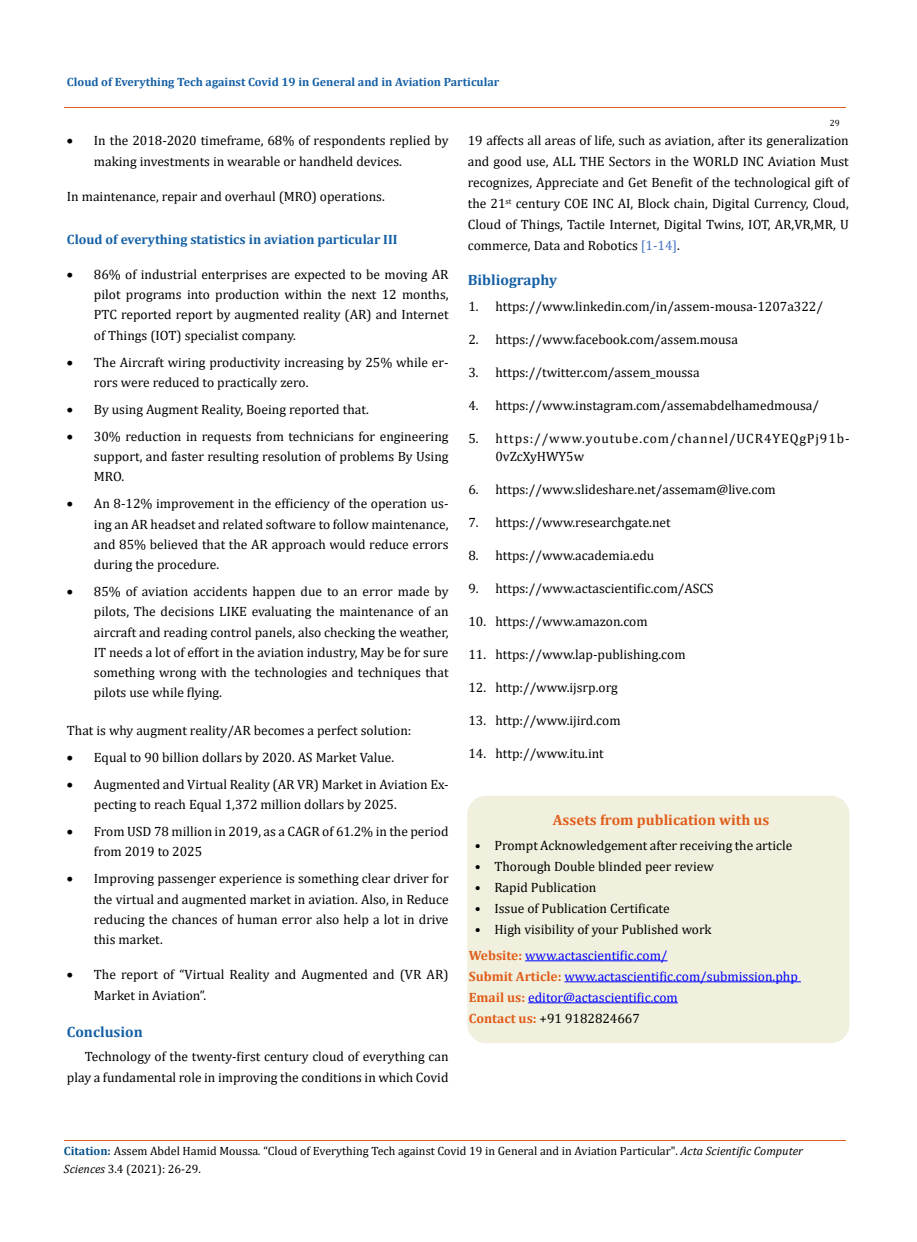
<style>
.page{position:relative;width:917px;height:1242px;background:#fff}
.page>*{position:absolute;margin:0;border:0;box-sizing:border-box;transform-origin:0 0}
.t1{font:700 15px "Cambria";color:#e05d1a}
.t2{font:700 15px "Cambria";color:#1560a6}
.t3{font:13.5px/20.2px "Cambria";color:#000;text-align:justify}
.t4{font:13.5px/21px "Cambria";color:#00f}
.t5{font:13.5px/18px "Cambria";letter-spacing:.065em;color:#000}
.t6{font:700 13.5px "Cambria";color:#1560a6}
.t7{font:12px/18px "Cambria";color:#000}
.t8{font:700 12px "Cambria";color:#1560a6}
.t9{font:9px "Cambria";color:#000}
.s1{color:#4472c4}
.s2{font-weight:700;color:#e05d1a}
.s3{color:#000}
.s4{font-weight:700;color:#035089}
.s5{font-style:italic}
</style>
<div class="page">
<div style="left:468px;top:796px;width:380px;height:246px;background:#f1f0de;border-radius:18px"></div>
<div style="left:467px;top:796px;width:382px;height:247px;border:2px solid #f1f0de;border-radius:18px"></div>
<hr style="left:525px;top:960px;width:142px;height:1px;background:#00f">
<hr style="left:564px;top:981px;width:236px;height:1px;background:#00f">
<hr style="left:528px;top:1002px;width:149px;height:1px;background:#00f">
<hr style="left:64px;top:108px;width:781px;height:1px;background:#e05d1a">
<hr style="left:64px;top:1140px;width:781px;height:1px;background:#e05d1a">
<p class="t8" style="left:67px;top:73px;width:434px">Cloud of Everything Tech against Covid 19 in General and in Aviation Particular</p>
<p class="t9" style="left:829px;top:118px;width:11px">29</p>
<p class="t3" style="left:94px;top:131px;width:356px;text-indent:-27px">• In the 2018-2020 timeframe, 68% of respondents replied by making investments in wearable or handheld devices.</p>
<p class="t3" style="left:67px;top:186px;width:319px">In maintenance, repair and overhaul (MRO) operations.</p>
<p class="t6" style="left:67px;top:229px;width:332px">Cloud of everything statistics in aviation particular III</p>
<p class="t3" style="left:94px;top:264px;width:356px;text-indent:-27px">• 86% of industrial enterprises are expected to be moving AR pilot programs into production within the next 12 months, PTC reported report by augmented reality (AR) and Internet of Things (IOT) specialist company.</p>
<p class="t3" style="left:94px;top:352px;width:356px;text-indent:-27px">• The Aircraft wiring productivity increasing by 25% while er&shy;rors were reduced to practically zero.</p>
<p class="t3" style="left:67px;top:399px;width:303px">• By using Augment Reality, Boeing reported that.</p>
<p class="t3" style="left:94px;top:426px;width:356px;text-indent:-27px">• 30% reduction in requests from technicians for engineering support, and faster resulting resolution of problems By Using MRO.</p>
<p class="t3" style="left:94px;top:494px;width:356px;text-indent:-27px">• An 8-12% improvement in the efficiency of the operation us&shy;ing an AR headset and related software to follow maintenance, and 85% believed that the AR approach would reduce errors during the procedure.</p>
<p class="t3" style="left:94px;top:581px;width:356px;text-indent:-27px">• 85% of aviation accidents happen due to an error made by pilots, The decisions LIKE evaluating the maintenance of an aircraft and reading control panels, also checking the weather, IT needs a lot of effort in the aviation industry, May be for sure something wrong with the technologies and techniques that pilots use while flying.</p>
<p class="t3" style="left:67px;top:720px;width:346px">That is why augment reality/AR becomes a perfect solution:</p>
<p class="t3" style="left:67px;top:747px;width:329px">• Equal to 90 billion dollars by 2020. AS Market Value.</p>
<p class="t3" style="left:94px;top:774px;width:356px;text-indent:-27px">• Augmented and Virtual Reality (AR VR) Market in Aviation Ex&shy;pecting to reach Equal 1,372 million dollars by 2025.</p>
<p class="t3" style="left:94px;top:821px;width:356px;text-indent:-27px">• From USD 78 million in 2019, as a CAGR of 61.2% in the period from 2019 to 2025</p>
<p class="t3" style="left:94px;top:869px;width:356px;text-indent:-27px">• Improving passenger experience is something clear driver for the virtual and augmented market in aviation. Also, in Reduce reducing the chances of human error also help a lot in drive this market.</p>
<p class="t3" style="left:94px;top:965px;width:356px;text-indent:-27px">• The report of “Virtual Reality and Augmented and (VR AR)<br>Market in Aviation”.</p>
<p class="t2" style="left:67px;top:1021px;width:77px">Conclusion</p>
<p class="t3" style="left:67px;top:1046px;width:383px;line-height:21px;text-align:right">Technology of the twenty-first century cloud of everything can play a fundamental role in improving the conditions in which Covid</p>
<p class="t3" style="left:468px;top:130px;width:382px;line-height:21px">19 affects all areas of life, such as aviation, after its generalization and good use, ALL THE Sectors in the WORLD INC Aviation Must recognizes, Appreciate and Get Benefit of the technological gift of the 21<sup>st</sup> century COE INC AI, Block chain, Digital Currency, Cloud, Cloud of Things, Tactile Internet, Digital Twins, IOT, AR,VR,MR, U commerce, Data and Robotics <span class="s1">[1-14]</span>.</p>
<p class="t2" style="left:468px;top:269px;width:91px">Bibliography</p>
<p class="t3" style="left:468px;top:296px;width:356px">1. https://www.linkedin.com/in/assem-mousa-1207a322/</p>
<p class="t3" style="left:468px;top:329px;width:271px">2. https://www.facebook.com/assem.mousa</p>
<p class="t3" style="left:468px;top:362px;width:233px">3. https://twitter.com/assem_moussa</p>
<p class="t3" style="left:468px;top:395px;width:352px">4. https://www.instagram.com/assemabdelhamedmousa/</p>
<p class="t5" style="left:495px;top:430px;width:355px;text-indent:-27px">5. https://www.youtube.com/channel/UCR4YEQgPj91b-<br>0vZcXyHWY5w</p>
<p class="t3" style="left:468px;top:479px;width:309px">6. https://www.slideshare.net/assemam@live.com</p>
<p class="t3" style="left:468px;top:512px;width:204px">7. https://www.researchgate.net</p>
<p class="t3" style="left:468px;top:545px;width:187px">8. https://www.academia.edu</p>
<p class="t3" style="left:468px;top:578px;width:247px">9. https://www.actascientific.com/ASCS</p>
<p class="t3" style="left:468px;top:611px;width:181px">10. https://www.amazon.com</p>
<p class="t3" style="left:468px;top:644px;width:219px">11. https://www.lap-publishing.com</p>
<p class="t3" style="left:468px;top:677px;width:151px">12. http://www.ijsrp.org</p>
<p class="t3" style="left:468px;top:710px;width:154px">13. http://www.ijird.com</p>
<p class="t3" style="left:468px;top:743px;width:137px">14. http://www.itu.int</p>
<p class="t1" style="left:553px;top:809px;width:218px">Assets from publication with us</p>
<p class="t3" style="left:475px;top:836px;width:319px">• Prompt Acknowledgement after receiving the article</p>
<p class="t3" style="left:475px;top:857px;width:240px">• Thorough Double blinded peer review</p>
<p class="t3" style="left:475px;top:878px;width:123px">• Rapid Publication</p>
<p class="t3" style="left:475px;top:899px;width:196px">• Issue of Publication Certificate</p>
<p class="t3" style="left:475px;top:920px;width:238px">• High visibility of your Published work</p>
<p class="t4" style="left:468px;top:945px;width:330px"><span class="s2">Website:</span> www.actascientific.com/<br><span class="s2">Submit Article:</span> www.actascientific.com/submission.php <span class="s2">Email us:</span> editor@actascientific.com<br><span class="s2">Contact us:</span> <span class="s3">+91 9182824667</span></p>
<p class="t7" style="left:64px;top:1142px;width:740px"><span class="s4">Citation:</span> Assem Abdel Hamid Moussa<span class="s5">.</span> “Cloud of Everything Tech against Covid 19 in General and in Aviation Particular". <span class="s5">Acta Scientific Computer<br>Sciences</span> 3.4 (2021): 26-29.</p>
</div>
